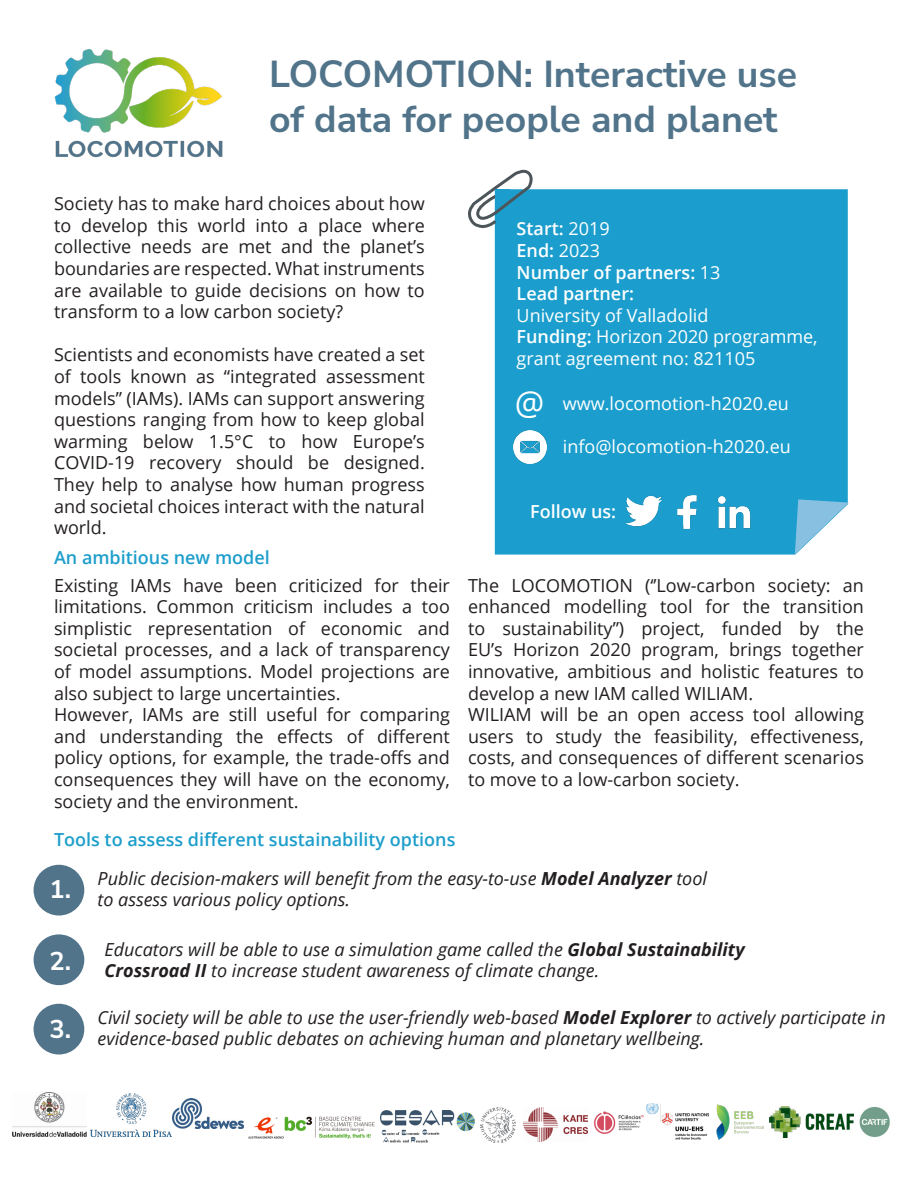
<style>
.page{position:relative;width:918px;height:1188px;background:#fff}
.page>*{position:absolute;margin:0;border:0;box-sizing:border-box;transform-origin:0 0}
.t1{font:700 37.5px "Nunito Sans";color:#51748a}
.t2{font:33px "Open Sans";color:#fff}
.t3{font:700 25.5px "Nunito Sans";color:#fff}
.t4{font:18px/21.6px "Open Sans";color:#231f20;text-align:justify}
.t5{font:italic 18px/21.6px "Open Sans";color:#231f20}
.t6{font:18px/21.6px "Open Sans";color:#fff}
.t7{font:600 18px "Open Sans";color:#1d9ecb}
.t8{font:600 18px "Open Sans";color:#fff}
.s1{font-weight:400}
.s2{font-weight:600}
.s3{font-weight:700}
</style>
<div class="page">
<img style="left:54px;top:50px;width:169px;height:108px">
<div style="left:495px;top:189px;width:353px;height:366px;background:#1b9ecd"></div>
<svg style="left:795px;top:499px;width:54px;height:56px"></svg>
<svg style="left:468px;top:169px;width:67px;height:62px"></svg>
<div style="left:495px;top:189px;width:14px;height:10px;background:#1b9ecd"></div>
<img style="left:514px;top:431px;width:32px;height:32px">
<img style="left:12px;top:1092px;width:74px;height:44px">
<img style="left:91px;top:1094px;width:80px;height:42px">
<img style="left:173px;top:1099px;width:71px;height:30px">
<img style="left:248px;top:1117px;width:37px;height:22px">
<img style="left:285px;top:1116px;width:90px;height:23px">
<img style="left:381px;top:1111px;width:93px;height:31px">
<img style="left:480px;top:1107px;width:35px;height:35px">
<img style="left:524px;top:1107px;width:63px;height:35px">
<img style="left:594px;top:1111px;width:50px;height:23px">
<img style="left:646px;top:1104px;width:59px;height:35px">
<img style="left:705px;top:1104px;width:65px;height:36px">
<img style="left:770px;top:1107px;width:83px;height:31px">
<img style="left:860px;top:1107px;width:30px;height:31px">
<div style="left:34px;top:1004px;width:50px;height:50px;background:#51748a;border-radius:50%"></div>
<div style="left:34px;top:934px;width:50px;height:51px;background:#51748a;border-radius:50%"></div>
<div style="left:34px;top:865px;width:50px;height:51px;background:#51748a;border-radius:50%"></div>
<img style="left:622px;top:495px;width:42px;height:40px">
<img style="left:676px;top:480px;width:28px;height:63px">
<img style="left:714px;top:492px;width:55px;height:42px">
<p class="t1" style="left:269px;top:48px;width:530px">LOCOMOTION: Interactive use</p>
<p class="t1" style="left:269px;top:93px;width:510px">of data for people and planet</p>
<p class="t4" style="left:54px;top:192px;width:372px">Society has to make hard choices about how to develop this world into a place where collective needs are met and the planet’s boundaries are respected. What instruments are available to guide decisions on how to transform to a low carbon society?</p>
<p class="t4" style="left:54px;top:344px;width:372px">Scientists and economists have created a set of tools known as “integrated assessment models” (IAMs). IAMs can support answering questions ranging from how to keep global warming below 1.5°C to how Europe’s COVID-19 recovery should be designed.<br>They help to analyse how human progress and societal choices interact with the natural world.</p>
<p class="t7" style="left:54px;top:545px;width:217px">An ambitious new model</p>
<p class="t4" style="left:54px;top:574px;width:398px">Existing IAMs have been criticized for their limitations. Common criticism includes a too simplistic representation of economic and societal processes, and a lack of transparency of model assumptions. Model projections are also subject to large uncertainties.</p>
<p class="t4" style="left:54px;top:703px;width:398px">However, IAMs are still useful for comparing and understanding the effects of different policy options, for example, the trade-offs and consequences they will have on the economy, society and the environment.</p>
<p class="t8" style="left:517px;top:217px;width:95px">Start: <span class="s1">2019</span></p>
<p class="t8" style="left:517px;top:238px;width:85px">End: <span class="s1">2023</span></p>
<p class="t8" style="left:517px;top:260px;width:205px">Number of partners: <span class="s1">13</span></p>
<p class="t8" style="left:517px;top:281px;width:119px">Lead partner:</p>
<p class="t6" style="left:517px;top:304px;width:193px">University of Valladolid</p>
<p class="t6" style="left:517px;top:326px;width:303px"><span class="s2">Funding:</span> Horizon 2020 programme, grant agreement no: 821105</p>
<p class="t6" style="left:563px;top:392px;width:228px">www.locomotion-h2020.eu</p>
<p class="t6" style="left:563px;top:435px;width:230px">info@locomotion-h2020.eu</p>
<p class="t2" style="left:515px;top:380px;width:31px">@</p>
<p class="t8" style="left:530px;top:499px;width:88px">Follow us:</p>
<p class="t4" style="left:468px;top:574px;width:398px">The LOCOMOTION (‘’Low-carbon society: an enhanced modelling tool for the transition to sustainability”) project, funded by the EU’s Horizon 2020 program, brings together innovative, ambitious and holistic features to develop a new IAM called WILIAM.</p>
<p class="t4" style="left:468px;top:703px;width:398px">WILIAM will be an open access tool allowing users to study the feasibility, effectiveness, costs, and consequences of different scenarios to move to a low-carbon society.</p>
<p class="t7" style="left:54px;top:827px;width:403px">Tools to assess different sustainability options</p>
<p class="t5" style="left:98px;top:867px;width:611px">Public decision-makers will benefit from the easy-to-use <span class="s3">Model Analyzer</span> tool</p>
<p class="t5" style="left:98px;top:888px;width:254px">to assess various policy options.</p>
<p class="t5" style="left:105px;top:938px;width:642px">Educators will be able to use a simulation game called the <span class="s3">Global Sustainability</span></p>
<p class="t5" style="left:105px;top:959px;width:496px"><span class="s3">Crossroad II</span> to increase student awareness of climate change.</p>
<p class="t5" style="left:98px;top:1006px;width:790px">Civil society will be able to use the user-friendly web-based <span class="s3">Model Explorer</span> to actively participate in evidence-based public debates on achieving human and planetary wellbeing.</p>
<p class="t3" style="left:50px;top:871px;width:23px">1.</p>
<p class="t3" style="left:50px;top:944px;width:23px">2.</p>
<p class="t3" style="left:50px;top:1012px;width:23px">3.</p>
</div>
